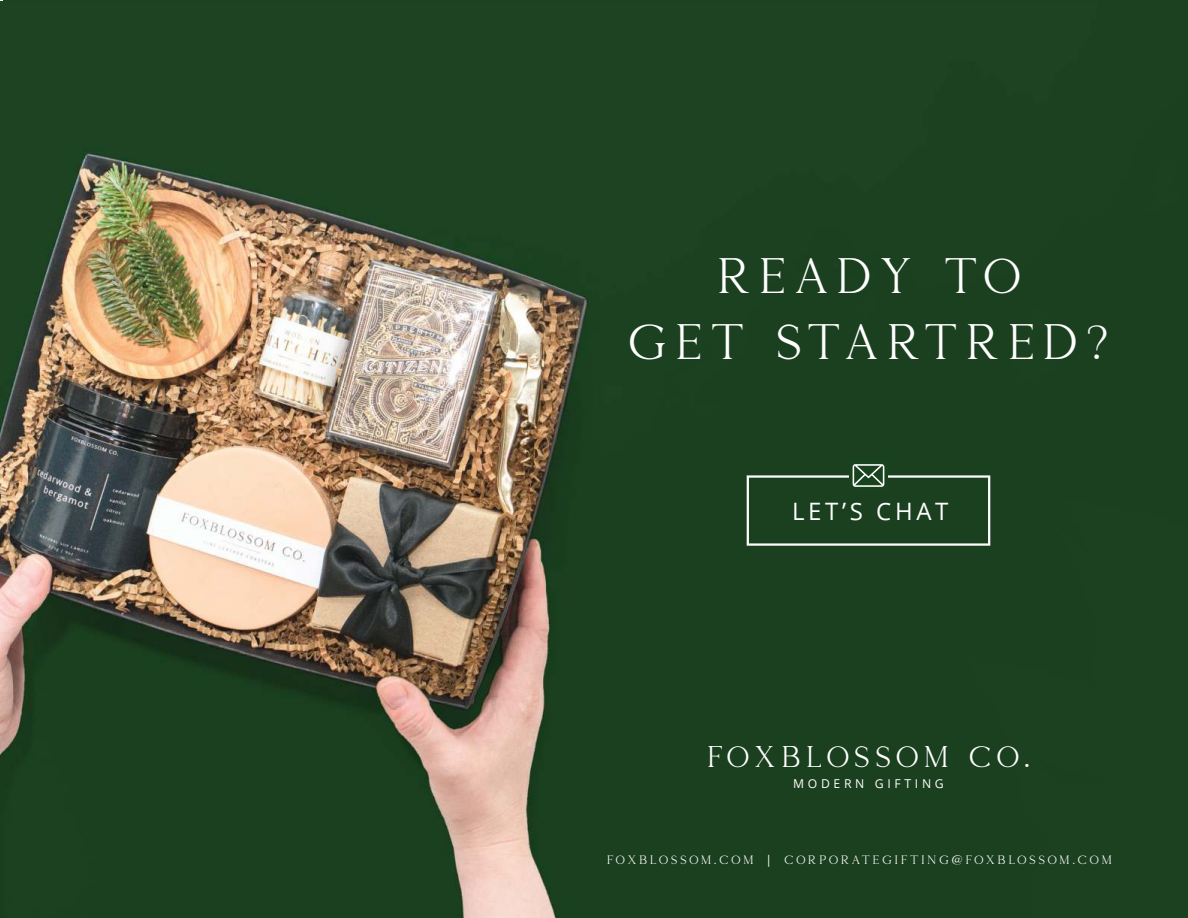
<style>
.page{position:relative;width:1188px;height:918px;background:#fff}
.page>*{position:absolute;margin:0;border:0;box-sizing:border-box;transform-origin:0 0}
.t1{font:48.75px/65.7px "Montage Serif Font";letter-spacing:.075em;color:#fff;text-align:center}
.t2{font:29.4px "Montage Serif Font";letter-spacing:.1em;color:#fff}
.t3{font:24px "Open Sans";letter-spacing:.15em;color:#fff}
.t4{font:12.15px "Open Sans";letter-spacing:.3em;color:#fff}
.t5{font:12px "Montage Serif Font";letter-spacing:.15em;color:#fff}
.s1{font-family:"Open Sans"}
</style>
<div class="page">
<img style="left:0;top:2px;width:1188px;height:916px">
<div style="left:747px;top:475px;width:243px;height:71px;border:2px solid #fff"></div>
<div style="left:849px;top:461px;width:38px;height:29px;background:#19431e"></div>
<svg style="left:853px;top:464px;width:31px;height:23px"></svg>
<h1 class="t1" style="left:626px;top:243px;width:487px">READY TO<br>GET STARTRED?</h1>
<h3 class="t3" style="left:792px;top:495px;width:158px">LET’S CHAT</h3>
<h2 class="t2" style="left:706px;top:740px;width:327px">FOXBLOSSOM CO.</h2>
<p class="t4" style="left:793px;top:779px;width:152px">MODERN GIFTING</p>
<p class="t5" style="left:607px;top:853px;width:507px">FOXBLOSSOM.COM <span class="s1">|</span> CORPORATEGIFTING@FOXBLOSSOM.COM</p>
</div>
